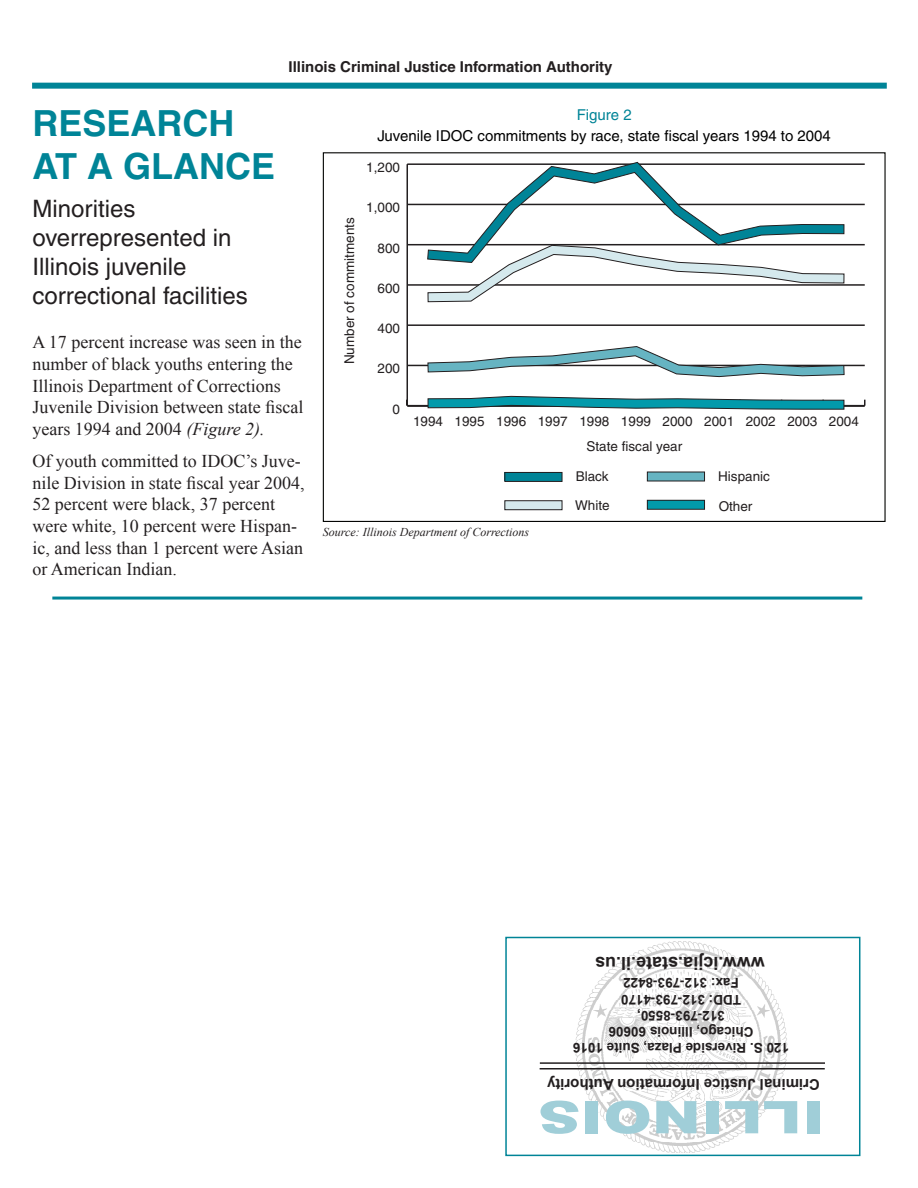
<style>
.page{position:relative;width:918px;height:1188px;background:#fff}
.page>*{position:absolute;margin:0;border:0;box-sizing:border-box;transform-origin:0 0}
.t1{font:900 45px "Arial";color:#a0ced8;scale:1.3 1}
.t2{font:700 36px "Helvetica";color:#008497}
.Headline{font:24px/28.8px "Helvetica";color:#231f20}
.Body_first{font:18px/21.6px "Times New Roman";color:#231f20}
.t3{font:700 18px "Arial";color:#231f20}
.Figure_title{font:15px "Helvetica";color:#000}
.t4{font:700 15px "Helvetica";color:#231f20}
.t5{font:700 15px "Arial";color:#231f20}
.Figure{font:15px "Helvetica";color:#008497}
.t6{font:13.5px/26px "Helvetica";color:#231f20;text-align:center}
.Body_first-2{font:700 13.5px/16.2px "Arial";color:#231f20;text-align:center}
.t7{font:italic 12px "Times New Roman";color:#231f20}
.s1{font-style:italic}
</style>
<div class="page">
<hr style="left:52px;top:597px;width:810px;height:3px;background:#008497">
<div style="left:32px;top:83px;width:855px;height:6px;background:#008497"></div>
<img style="left:575px;top:941px;width:213px;height:212px">
<hr style="left:540px;top:1062px;width:285px;height:2px;background:#231f20">
<div style="left:505px;top:937px;width:355px;height:219px;border:2px solid #008497"></div>
<hr style="left:540px;top:1068px;width:285px;height:2px;background:#231f20">
<hr style="left:407px;top:164px;width:1px;height:242px;background:#231f20">
<hr style="left:407px;top:405px;width:458px;height:1px;background:#231f20">
<hr style="left:407px;top:365px;width:458px;height:1px;background:#231f20">
<hr style="left:407px;top:324px;width:458px;height:2px;background:#231f20">
<hr style="left:407px;top:284px;width:458px;height:2px;background:#231f20">
<hr style="left:407px;top:244px;width:458px;height:1px;background:#231f20">
<hr style="left:407px;top:204px;width:458px;height:1px;background:#231f20">
<hr style="left:407px;top:163px;width:458px;height:2px;background:#231f20">
<div style="left:647px;top:500px;width:58px;height:9px;background:#029aab"></div>
<div style="left:647px;top:500px;width:58px;height:10px;border:1px solid #231f20"></div>
<svg style="left:427px;top:396px;width:418px;height:14px"></svg>
<div style="left:647px;top:472px;width:58px;height:9px;background:#66b4c2"></div>
<svg style="left:427px;top:346px;width:418px;height:31px"></svg>
<div style="left:505px;top:501px;width:57px;height:9px;background:#d5e9ed"></div>
<div style="left:504px;top:500px;width:58px;height:10px;border:1px solid #231f20"></div>
<div style="left:505px;top:472px;width:57px;height:9px;background:#008497"></div>
<div style="left:504px;top:472px;width:58px;height:10px;border:1px solid #231f20"></div>
<svg style="left:427px;top:162px;width:418px;height:140px"></svg>
<p class="t4" style="left:289px;top:57px;width:326px">Illinois Criminal Justice Information Authority</p>
<p class="t2" style="left:32px;top:101px;width:51px">RESEA</p>
<p class="t2" style="left:156px;top:101px;width:51px">RCH</p>
<p class="t2" style="left:32px;top:144px;width:117px">AT AGLANCE</p>
<p class="Headline" style="left:32px;top:194px;width:201px">Minorities overrepresented in</p>
<p class="Headline" style="left:32px;top:252px;width:217px">Illinois juvenile correctional facilities</p>
<p class="Body_first" style="left:32px;top:331px;width:272px">A 17 percent increase was seen in the number of black youths entering the Illinois Department of Corrections Juvenile Division between state fiscal years 1994 and 2004 <span class="s1">(Figure 2).</span></p>
<p class="Body_first" style="left:32px;top:450px;width:274px">Of youth committed to IDOC’s Juve&shy;nile Division in state fiscal year 2004, 52 percent were black, 37 percent were white, 10 percent were Hispan&shy;ic, and less than 1 percent were Asian or American Indian.</p>
<p class="Figure" style="left:577px;top:106px;width:57px">Figure 2</p>
<p class="Figure_title" style="left:377px;top:127px;width:455px">Juvenile IDOC commitments by race, state fiscal years 1994 to 2004</p>
<p class="t6" style="left:366px;top:155px;width:35px">1,200</p>
<p class="t6" style="left:336px;top:364px;width:149px;rotate:-90deg">Number of commitments</p>
<p class="t6" style="left:366px;top:195px;width:35px">1,000</p>
<p class="t6" style="left:378px;top:235px;width:24px">800</p>
<p class="t6" style="left:378px;top:275px;width:24px">600</p>
<p class="t6" style="left:378px;top:316px;width:24px">400</p>
<p class="t6" style="left:378px;top:356px;width:24px">200</p>
<p class="t6" style="left:393px;top:396px;width:9px">0</p>
<p class="t6" style="left:413px;top:408px;width:447px">1994 1995 1996 1997 1998 1999 2000 2001 2002 2003 2004<br>State fiscal year</p>
<p class="t6" style="left:576px;top:464px;width:34px">Black</p>
<p class="t6" style="left:575px;top:492px;width:36px">White</p>
<p class="t6" style="left:718px;top:463px;width:53px">Hispanic</p>
<p class="t6" style="left:719px;top:494px;width:35px">Other</p>
<p class="t7" style="left:323px;top:524px;width:208px">Source: Illinois Department of Corrections</p>
<p class="t3" style="left:765px;top:975px;width:171px;rotate:-180deg">www.icjia.state.il.us</p>
<p class="Body_first-2" style="left:789px;top:1056px;width:218px;rotate:-180deg">120 S. Riverside Plaza, Suite 1016<br>Chicago, Illinois 60606<br>312-793-8550,<br>TDD: 312-793-4170<br>Fax: 312-793-8422</p>
<p class="t5" style="left:820px;top:1094px;width:274px;rotate:-180deg">Criminal Justice Information Authority</p>
<p class="t1" style="left:824px;top:1150px;width:222px;rotate:-180deg">Illi no si</p>
</div>
